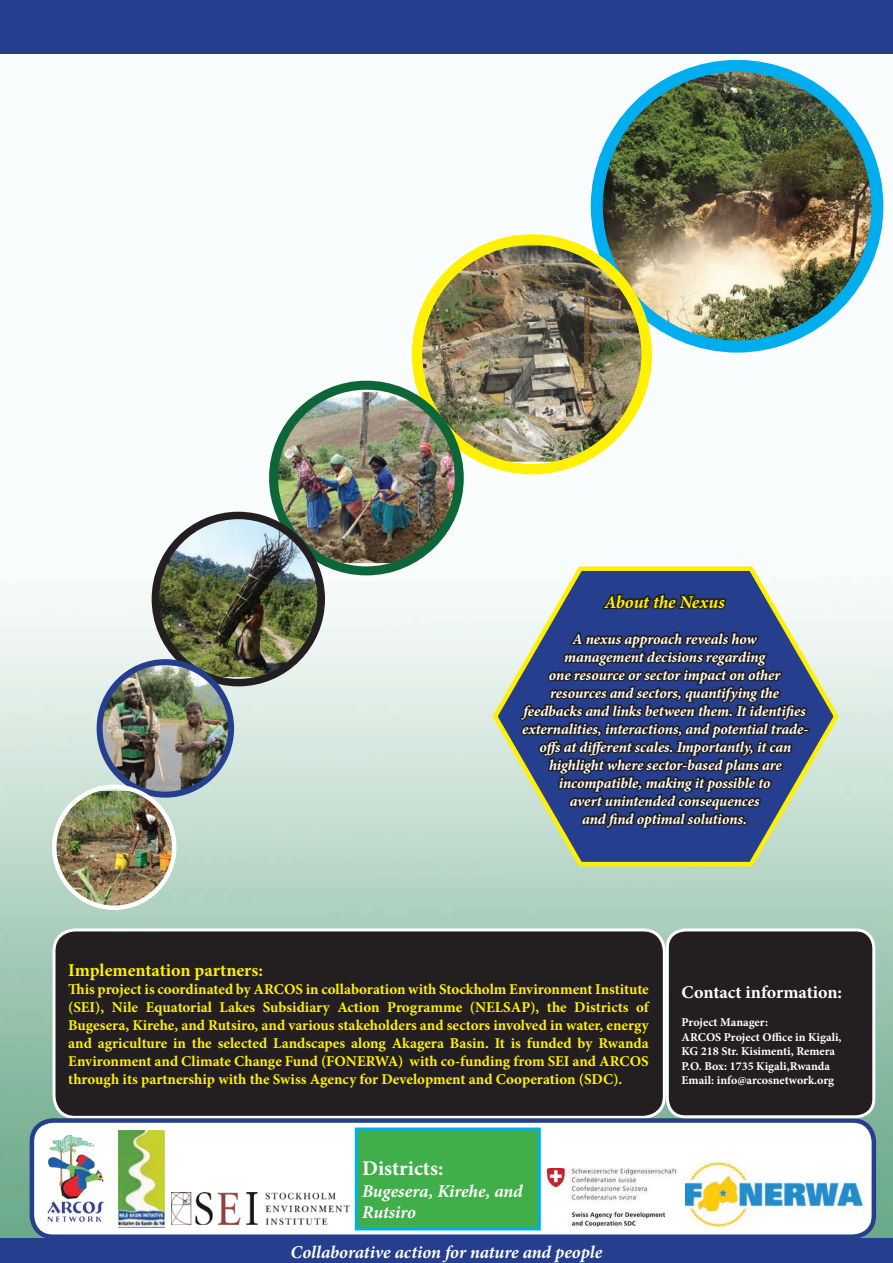
<style>
.page{position:relative;width:893px;height:1263px;background:#fff}
.page>*{position:absolute;margin:0;border:0;box-sizing:border-box;transform-origin:0 0}
.t1{font:700 21px "Minion Pro";color:#fff}
.t2{font:italic 700 18px/21.6px "Minion Pro";letter-spacing:-.005em;color:#fff}
.t3{font:700 18px "Minion Pro";letter-spacing:-.005em;color:#fff101}
.t4{font:700 18px "Minion Pro";color:#fff}
.t5{font:italic 700 18px "Minion Pro";letter-spacing:-.005em;color:#fff101}
.t6{font:700 15px/18px "Minion Pro";color:#fff101;text-align:justify}
.t7{font:italic 700 15px/18px "Minion Pro";letter-spacing:-.005em;color:#fff;text-align:center}
.t8{font:700 12px "Minion Pro";color:#fff}
</style>
<div class="page">
<img style="left:0;top:53px;width:893px;height:1186px">
<div style="left:54px;top:930px;width:610px;height:187px;background:#231f20;border-radius:21px"></div>
<div style="left:53px;top:928px;width:613px;height:191px;border:3px solid #fff;border-radius:21px"></div>
<div style="left:32px;top:1120px;width:842px;height:117px;background:#fff;border-radius:21px"></div>
<div style="left:30px;top:1118px;width:846px;height:121px;border:4px solid #253f8e;border-radius:21px"></div>
<img style="left:172px;top:1192px;width:178px;height:32px">
<div style="left:356px;top:1129px;width:183px;height:100px;background:#40ae49"></div>
<div style="left:355px;top:1127px;width:186px;height:103px;border:3px solid #00aeef"></div>
<img style="left:47px;top:1130px;width:118px;height:98px">
<img style="left:685px;top:1163px;width:178px;height:63px">
<div style="left:0;top:1239px;width:893px;height:24px;background:#253f8e"></div>
<div style="left:0;top:0;width:893px;height:53px;background:#253f8e"></div>
<div style="left:667px;top:930px;width:207px;height:187px;background:#231f20;border-radius:18px"></div>
<div style="left:666px;top:928px;width:209px;height:190px;border:3px solid #fff;border-radius:18px"></div>
<img style="left:601px;top:71px;width:276px;height:271px">
<div style="left:591px;top:60px;width:292px;height:293px;border:12px solid #00aeef;border-radius:50%"></div>
<img style="left:417px;top:240px;width:230px;height:222px">
<div style="left:412px;top:234px;width:240px;height:240px;border:10px solid #fff101;border-radius:50%"></div>
<img style="left:274px;top:392px;width:185px;height:171px">
<div style="left:269px;top:381px;width:195px;height:194px;border:9px solid #0c6638;border-radius:50%"></div>
<img style="left:155px;top:520px;width:166px;height:157px">
<div style="left:152px;top:512px;width:173px;height:174px;border:8px solid #231f20;border-radius:50%"></div>
<img style="left:100px;top:664px;width:131px;height:130px">
<div style="left:97px;top:659px;width:137px;height:139px;border:6px solid #253f8e;border-radius:50%"></div>
<img style="left:54px;top:791px;width:119px;height:117px">
<div style="left:52px;top:784px;width:124px;height:126px;border:4px solid #fff;border-radius:50%"></div>
<svg style="left:517px;top:556px;width:293px;height:6px"></svg>
<svg style="left:490px;top:562px;width:351px;height:307px;background:#606e85"></svg>
<img style="left:548px;top:1168px;width:129px;height:59px">
<p class="t5" style="left:604px;top:589px;width:122px">About the Nexus</p>
<p class="t7" style="left:522px;top:630px;width:288px">A nexus approach reveals how<br>management decisions regarding<br>one resource or sector impact on other resources and sectors, quantifying the feedbacks and links between them. It identifies externalities, interactions, and potential trade&shy;offs at different scales. Importantly, it can highlight where sector-based plans are incompatible, making it possible to<br>avert unintended consequences<br>and find optimal solutions.</p>
<p class="t3" style="left:68px;top:958px;width:196px">Implementation partners:</p>
<p class="t6" style="left:68px;top:980px;width:582px">This project is coordinated by ARCOS in collaboration with Stockholm Environment Institute (SEI), Nile Equatorial Lakes Subsidiary Action Programme (NELSAP), the Districts of Bugesera, Kirehe, and Rutsiro, and various stakeholders and sectors involved in water, energy and agriculture in the selected Landscapes along Akagera Basin. It is funded by Rwanda Environment and Climate Change Fund (FONERWA) with co-funding from SEI and ARCOS through its partnership with the Swiss Agency for Development and Cooperation (SDC).</p>
<p class="t1" style="left:362px;top:1154px;width:83px">Districts:</p>
<p class="t2" style="left:362px;top:1180px;width:162px">Bugesera, Kirehe, and<br>Rutsiro</p>
<p class="t2" style="left:291px;top:1241px;width:313px">Collaborative action for nature and people</p>
<p class="t4" style="left:682px;top:979px;width:162px">Contact information:</p>
<p class="t8" style="left:682px;top:1014px;width:88px">Project Manager:</p>
<p class="t8" style="left:682px;top:1028px;width:161px">ARCOS Project Office in Kigali,</p>
<p class="t8" style="left:682px;top:1043px;width:155px">KG 218 Str. Kisimenti, Remera</p>
<p class="t8" style="left:682px;top:1057px;width:150px">P.O. Box: 1735 Kigali,Rwanda</p>
<p class="t8" style="left:682px;top:1072px;width:154px">Email: info@arcosnetwork.org</p>
</div>
